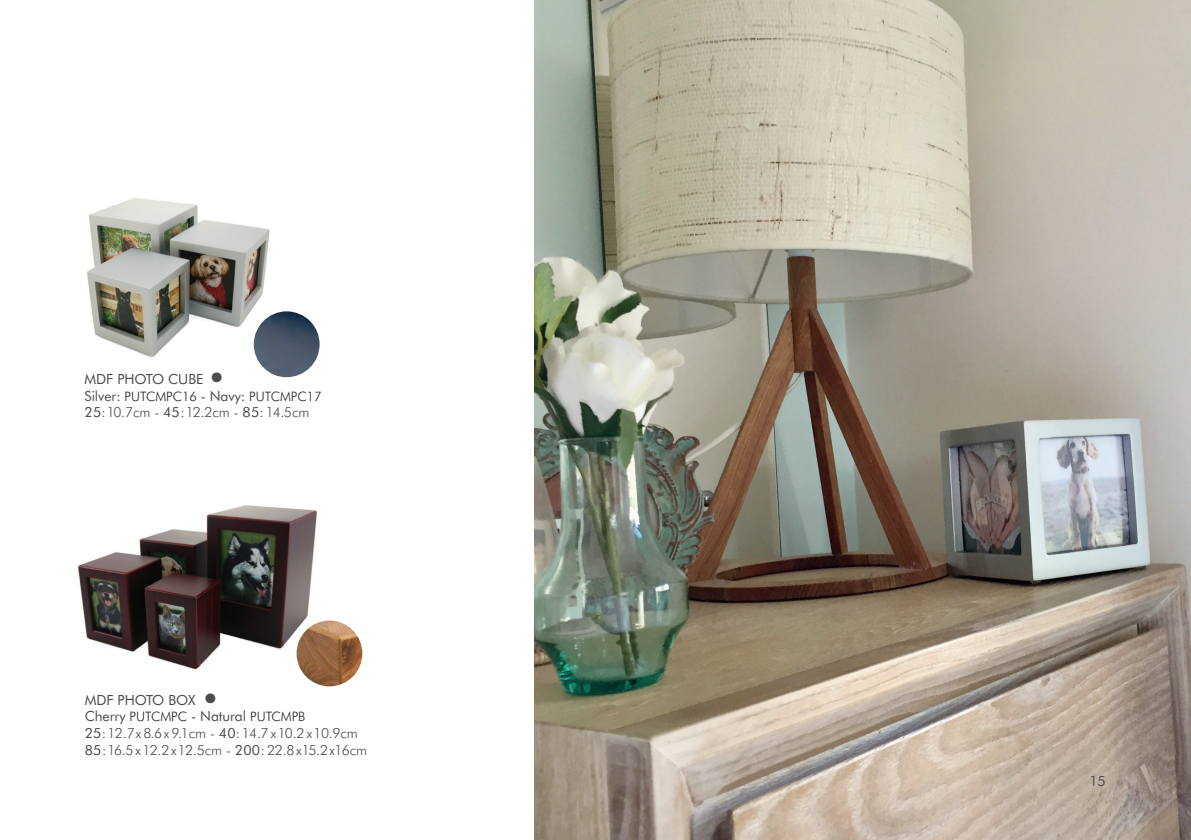
<style>
.page{position:relative;width:1191px;height:840px;background:#fff}
.page>*{position:absolute;margin:0;border:0;box-sizing:border-box;transform-origin:0 0}
.t1{font:300 34px "Futura BT";color:#4b4c4d}
.t2{font:300 14px/16.8px "Futura BT";letter-spacing:-.005em;color:#4b4c4d}
.t3{font:14px "Futura BT";letter-spacing:-.005em;color:#4b4c4d}
.t4{font:300 13px "Futura BT";color:#231f20}
.s1{font-weight:400;font-size:14px;color:#4b4c4d}
.s2{font-weight:400}
.s3{font-size:13px;color:#231f20}
</style>
<div class="page">
<img style="left:78px;top:505px;width:239px;height:171px">
<img style="left:87px;top:198px;width:210px;height:168px">
<img style="left:535px;top:0;width:656px;height:839px">
<img style="left:254px;top:311px;width:65px;height:66px;border-radius:33px">
<img style="left:296px;top:620px;width:66px;height:66px;border-radius:33px">
<h1 class="t1" style="left:207px;top:357px;width:22px">•</h1>
<p class="t3" style="left:85px;top:370px;width:120px">MDF PHOTO CUBE</p>
<p class="t4" style="left:85px;top:388px;width:239px"><span class="s1">Silver:</span> PUTCMPC16 <span class="s1">- Navy:</span> PUTCMPC17</p>
<p class="t2" style="left:85px;top:403px;width:226px"><span class="s2">25</span>:10.7cm - <span class="s2">45</span>:12.2cm - <span class="s2">85</span>:14.5cm</p>
<h1 class="t1" style="left:201px;top:677px;width:22px">•</h1>
<p class="t2" style="left:85px;top:690px;width:284px"><span class="s2">MDF PHOTO BOX<br>Cherry</span> <span class="s3">PUTCMPC</span> <span class="s2">- Natural</span> <span class="s3">PUTCMPB </span><span class="s2">25</span>:12.7x8.6x 9.1cm - <span class="s2">40</span>:14.7 x10.2 x10.9cm <span class="s2">85</span>:16.5x12.2x12.5cm - <span class="s2">200</span>: 22.8x15.2x16cm</p>
<p class="t3" style="left:1089px;top:771px;width:18px">15</p>
</div>
